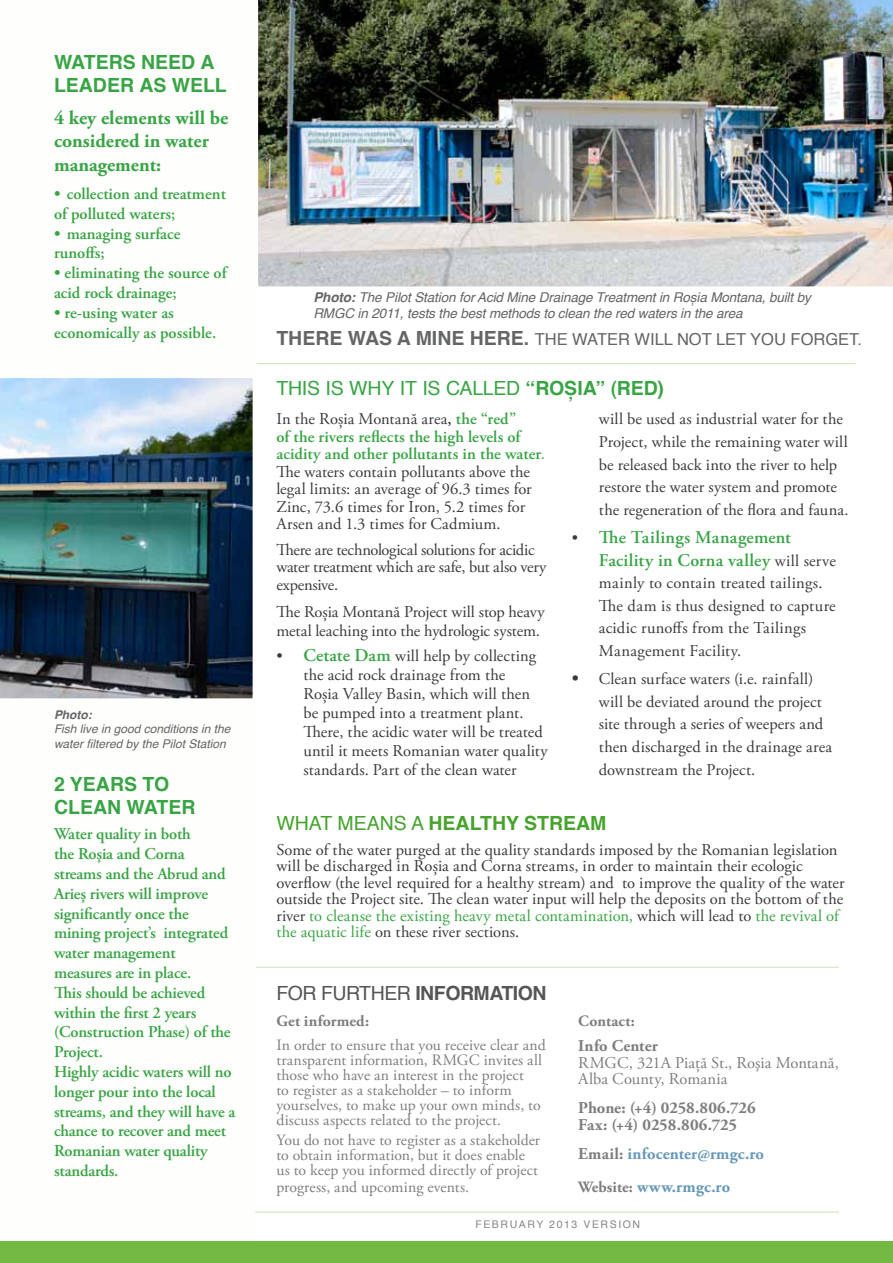
<style>
.page{position:relative;width:893px;height:1263px;background:#fff}
.page>*{position:absolute;margin:0;border:0;box-sizing:border-box;transform-origin:0 0}
.t1{font:700 19.5px/23.4px "Adobe Garamond Pro";color:#39a445}
.t2{font:700 19.5px/23.4px "Helvetica";color:#39a445}
.t3{font:19.5px "Helvetica";letter-spacing:-.01em;color:#39a445}
.t4{font:700 19.5px "Helvetica";color:#47a32e}
.t5{font:700 19.5px "Helvetica";letter-spacing:-.025em;color:#565655}
.t6{font:600 18px/22.6px "Adobe Garamond Pro";letter-spacing:.02em;color:#39a445}
.t7{font:16.5px/22.6px "Adobe Garamond Pro";letter-spacing:.005em;color:#3a3a39}
.t8{font:600 16.5px/19.8px "Adobe Garamond Pro";letter-spacing:-.01em;color:#39a445}
.t9{font:16.5px/17.4px "Adobe Garamond Pro";letter-spacing:-.02em;color:#3a3a39}
.t10{font:700 16.5px/16.5px "Adobe Garamond Pro";color:#7f7e7e}
.t11{font:16.5px/16.5px "Adobe Garamond Pro";letter-spacing:.005em;color:#7f7e7e}
.t12{font:16.5px "Helvetica";color:#646565}
.t13{font:700 16.5px/32.5px "Adobe Garamond Pro";letter-spacing:.01em;color:#6898ba}
.t14{font:15.75px/15px "Adobe Garamond Pro";letter-spacing:.005em;color:#7f7e7e}
.t15{font:700 15.75px "Adobe Garamond Pro";letter-spacing:.015em;color:#7f7e7e}
.t16{font:italic 13.5px/16.2px "Helvetica";letter-spacing:-.01em;color:#646565}
.t17{font:italic 12px/14.4px "Helvetica";color:#646565}
.t18{font:italic 700 12px "Helvetica";color:#646565}
.t19{font:10.5px "Helvetica";letter-spacing:.15em;color:#858787}
.s1{font-weight:700}
.s2{font-weight:700;font-size:19.5px}
.s3{font-weight:400;font-size:16.5px;color:#3a3a39}
.s4{font-weight:600;font-size:18px}
.s5{font-weight:400}
.s6{color:#39a445}
.s7{color:#000}
.s8{font-weight:600;color:#39a445}
.s9{font-weight:600;color:#72b567}
.s10{font-weight:600;font-size:18px;color:#39a445}
.s11{color:#7f7e7e}
.s12{font-size:15.75px;color:#7f7e7e}
</style>
<div class="page">
<hr style="left:255px;top:967px;width:584px;height:1px;background:#cfe3b8">
<div style="left:0;top:1242px;width:893px;height:21px;background:#72b842"></div>
<hr style="left:256px;top:363px;width:600px;height:1px;background:#cfe3b8">
<hr style="left:255px;top:1212px;width:584px;height:1px;background:#cfe3b8">
<img style="left:258px;top:0;width:635px;height:287px">
<img style="left:0;top:378px;width:253px;height:321px">
<p class="t2" style="left:54px;top:50px;width:174px">WATERS NEED A<br>LEADER AS WELL</p>
<p class="t1" style="left:54px;top:106px;width:176px">4 key elements will be considered in water management:</p>
<p class="t8" style="left:54px;top:184px;width:173px">• collection and treatment of polluted waters;</p>
<p class="t8" style="left:54px;top:224px;width:128px">• managing surface runoffs;</p>
<p class="t8" style="left:54px;top:263px;width:174px">• eliminating the source of acid rock drainage;</p>
<p class="t8" style="left:54px;top:303px;width:164px">• re-using water as economically as possible.</p>
<p class="t18" style="left:54px;top:705px;width:39px">Photo:</p>
<p class="t17" style="left:54px;top:722px;width:178px">Fish live in good conditions in the water filtered by the Pilot Station</p>
<p class="t2" style="left:54px;top:772px;width:143px">2 YEARS TO<br>CLEAN WATER</p>
<p class="t8" style="left:54px;top:824px;width:183px">Water quality in both<br>the Roşia and Corna streams and the Abrud and<br>Arieş rivers will improve significantly once the mining project’s integrated water management measures are in place.<br>This should be achieved within the first 2 years (Construction Phase) of the<br>Project.<br>Highly acidic waters will no longer pour into the local streams, and they will have a chance to recover and meet<br>Romanian water quality standards.</p>
<p class="t16" style="left:313px;top:290px;width:499px"><span class="s1">Photo:</span> The Pilot Station for Acid Mine Drainage Treatment in Roșia Montana, built by<br>RMGC in 2011, tests the best methods to clean the red waters in the area</p>
<p class="t12" style="left:276px;top:327px;width:587px"><span class="s2">THERE WAS A MINE HERE.</span> THE WATER WILL NOT LET YOU FORGET.</p>
<p class="t3" style="left:276px;top:373px;width:389px">THIS IS WHY IT IS CALLED <span class="s1">“ROȘIA” (RED)</span></p>
<p class="t7" style="left:599px;top:408px;width:251px">will be used as industrial water for the Project, while the remaining water will be released back into the river to help restore the water system and promote the regeneration of the flora and fauna.</p>
<p class="t6" style="left:599px;top:526px;width:238px;text-indent:-27px"><span class="s3">•</span> The Tailings Management<br>Facility in Corna valley <span class="s3">will serve</span></p>
<p class="t7" style="left:599px;top:572px;width:238px">mainly to contain treated tailings.<br>The dam is thus designed to capture acidic runoffs from the Tailings<br>Management Facility.</p>
<p class="t7" style="left:599px;top:668px;width:235px;text-indent:-27px"><span class="s4">•</span> Clean surface waters (i.e. rainfall) will be deviated around the project site through a series of weepers and then discharged in the drainage area downstream the Project.</p>
<p class="t4" style="left:276px;top:807px;width:332px"><span class="s5">WHAT MEANS A</span> HEALTHY STREAM</p>
<p class="t7" style="left:276px;top:842px;width:570px;line-height:16.5px">Some of the water purged at the quality standards imposed by the Romanian legislation will be discharged in Roșia and Corna streams, in order to maintain their ecologic overflow (the level required for a healthy stream) and to improve the quality of the water outside the Project site. The clean water input will help the deposits on the bottom of the river <span class="s6">to cleanse the existing heavy metal contamination,</span> which will lead to <span class="s6">the revival of the aquatic life</span> on these river sections.</p>
<p class="t7" style="left:276px;top:411px;width:270px;line-height:17.4px">In the Roşia Montană area<span class="s7">,</span> <span class="s8">the “red”<br>of the rivers reflects the high levels of acidity and other pollutants in the water</span><span class="s9">.<br></span>The waters contain pollutants above the legal limits: an average of 96.3 times for Zinc, 73.6 times for Iron, 5.2 times for Arsen and 1.3 times for Cadmium.</p>
<p class="t9" style="left:276px;top:542px;width:271px">There are technological solutions for acidic water treatment which are safe, but also very expensive.</p>
<p class="t7" style="left:276px;top:603px;width:270px;line-height:18.9px">The Roşia Montană Project will stop heavy metal leaching into the hydrologic system.</p>
<p class="t7" style="left:303px;top:647px;width:246px;line-height:18.9px;text-indent:-27px">• <span class="s10">Cetate Dam</span> will help by collecting the acid rock drainage from the<br>Roşia Valley Basin, which will then be pumped into a treatment plant.<br>There, the acidic water will be treated until it meets Romanian water quality standards. Part of the clean water</p>
<p class="t5" style="left:276px;top:977px;width:272px"><span class="s5">FOR FURTHER</span> INFORMATION</p>
<p class="t15" style="left:276px;top:1012px;width:94px">Get informed:</p>
<p class="t14" style="left:276px;top:1038px;width:271px">In order to ensure that you receive clear and transparent information, RMGC invites all those who have an interest in the project<br>to register as a stakeholder – to inform yourselves, to make up your own minds, to discuss aspects related to the project.</p>
<p class="t14" style="left:276px;top:1133px;width:265px">You do not have to register as a stakeholder to obtain information, but it does enable us to keep you informed directly of project</p>
<p class="t14" style="left:276px;top:1180px;width:194px">progress, and upcoming events.</p>
<p class="t15" style="left:578px;top:1012px;width:58px">Contact:</p>
<p class="t10" style="left:578px;top:1038px;width:81px">Info Center</p>
<p class="t11" style="left:578px;top:1055px;width:262px">RMGC, 321A Piaţă St., Roşia Montană,<br>Alba County, Romania</p>
<p class="t10" style="left:578px;top:1100px;width:179px">Phone: (+4) 0258.806.726<br>Fax: (+4) 0258.806.725</p>
<p class="t13" style="left:578px;top:1138px;width:187px"><span class="s11">Email:</span> infocenter@rmgc.ro<br><span class="s12">Website:</span> www.rmgc.ro</p>
<p class="t19" style="left:475px;top:1216px;width:35px">FEBRUARY</p>
<p class="t19" style="left:549px;top:1216px;width:77px">2013 VER SION</p>
</div>
